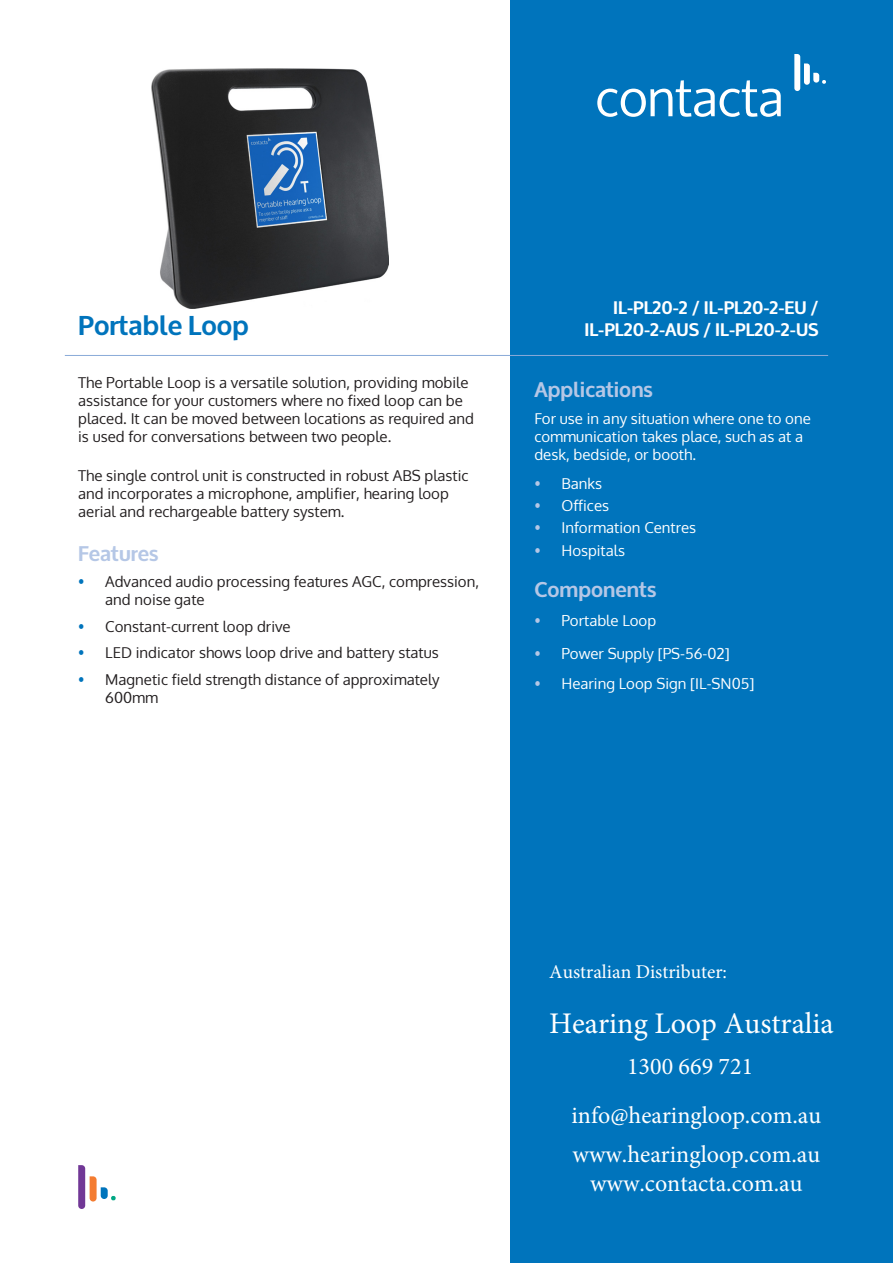
<style>
.page{position:relative;width:893px;height:1263px;background:#fff}
.page>*{position:absolute;margin:0;border:0;box-sizing:border-box;transform-origin:0 0}
.t1{font:30px "Minion Pro";color:#fff}
.t2{font:700 27px "Oxygen";color:#0074bc}
.t3{font:24px/39px "Minion Pro";color:#fff}
.Paragraph_Style_1{font:700 21px "Oxygen";color:#b5c7e6}
.t4{font:19.5px "Minion Pro";color:#fff}
.t5{font:700 18px/21.6px "Oxygen";color:#fff;text-align:right}
.Paragraph_Style_1-2{font:15px/18px "Oxygen";color:#231f20}
.Paragraph_Style_2{font:15px/18px "Oxygen";color:#fff}
.s1{color:#b5c7e6}
.s2{color:#0074bc}
</style>
<div class="page">
<div style="left:510px;top:0;width:383px;height:1263px;background:#0074bc"></div>
<svg style="left:597px;top:80px;width:184px;height:37px"></svg>
<svg style="left:794px;top:54px;width:32px;height:37px"></svg>
<svg style="left:78px;top:1165px;width:38px;height:44px"></svg>
<img style="left:151px;top:68px;width:238px;height:241px">
<hr style="left:65px;top:355px;width:763px;height:1px;background:#89aad8">
<p class="t2" style="left:78px;top:309px;width:172px">Portable Loop</p>
<p class="Paragraph_Style_1-2" style="left:78px;top:373px;width:397px">The Portable Loop is a versatile solution, providing mobile assistance for your customers where no fixed loop can be placed. It can be moved between locations as required and is used for conversations between two people.</p>
<p class="Paragraph_Style_1-2" style="left:78px;top:467px;width:392px">The single control unit is constructed in robust ABS plastic and incorporates a microphone, amplifier, hearing loop aerial and rechargeable battery system.</p>
<p class="t5" style="left:584px;top:298px;width:236px">IL-PL20-2 / IL-PL20-2-EU /<br>IL-PL20-2-AUS / IL-PL20-2-US</p>
<p class="Paragraph_Style_1" style="left:534px;top:377px;width:120px">Applications</p>
<p class="Paragraph_Style_2" style="left:534px;top:409px;width:278px">For use in any situation where one to one communication takes place, such as at a desk, bedside, or booth.</p>
<p class="Paragraph_Style_2" style="left:534px;top:474px;width:69px"><span class="s1">•</span> Banks</p>
<p class="Paragraph_Style_2" style="left:534px;top:497px;width:76px"><span class="s1">•</span> Offices</p>
<p class="Paragraph_Style_2" style="left:534px;top:519px;width:163px"><span class="s1">•</span> Information Centres</p>
<p class="Paragraph_Style_1" style="left:78px;top:540px;width:82px">Features</p>
<p class="Paragraph_Style_2" style="left:534px;top:541px;width:92px"><span class="s1">•</span> Hospitals</p>
<p class="Paragraph_Style_1-2" style="left:105px;top:573px;width:375px;text-indent:-27px"><span class="s2">•</span> Advanced audio processing features AGC, compression, and noise gate</p>
<p class="Paragraph_Style_1-2" style="left:78px;top:617px;width:214px"><span class="s2">•</span> Constant-current loop drive</p>
<p class="Paragraph_Style_1-2" style="left:78px;top:644px;width:362px"><span class="s2">•</span> LED indicator shows loop drive and battery status</p>
<p class="Paragraph_Style_1-2" style="left:105px;top:670px;width:336px;text-indent:-27px"><span class="s2">•</span> Magnetic field strength distance of approximately<br>600mm</p>
<p class="Paragraph_Style_1" style="left:534px;top:576px;width:123px">Components</p>
<p class="Paragraph_Style_2" style="left:534px;top:612px;width:123px"><span class="s1">•</span> Portable Loop</p>
<p class="Paragraph_Style_2" style="left:534px;top:645px;width:197px"><span class="s1">•</span> Power Supply [PS-56-02]</p>
<p class="Paragraph_Style_2" style="left:534px;top:675px;width:221px"><span class="s1">•</span> Hearing Loop Sign [IL-SN05]</p>
<p class="t4" style="left:549px;top:960px;width:179px">Australian Distributer:</p>
<p class="t1" style="left:549px;top:1004px;width:286px">Hearing Loop Australia</p>
<p class="t3" style="left:627px;top:1046px;width:128px">1300 669 721</p>
<p class="t3" style="left:571px;top:1095px;width:251px">info@hearingloop.com.au www.hearingloop.com.au</p>
<p class="t3" style="left:590px;top:1163px;width:214px">www.contacta.com.au</p>
</div>
